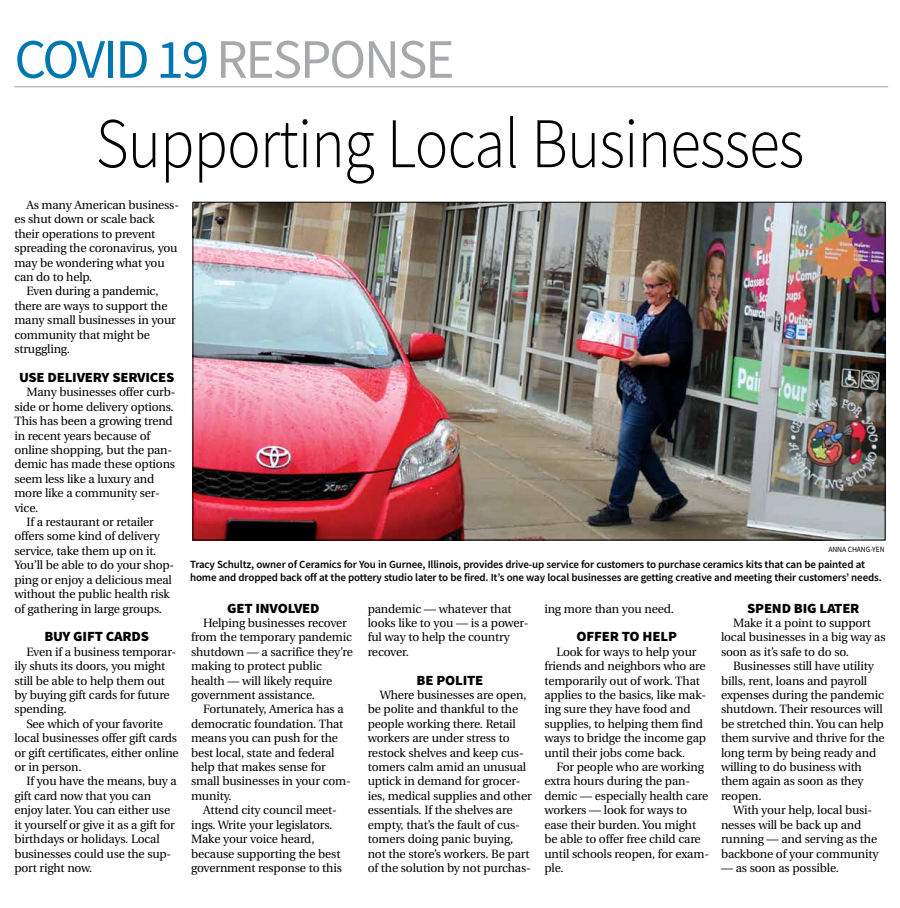
<style>
.page{position:relative;width:900px;height:908px;background:#fff}
.page>*{position:absolute;margin:0;border:0;box-sizing:border-box;transform-origin:0 0}
.t1{font:300 71.1px "Source Sans Pro";letter-spacing:-.015em;color:#000;scale:.89 1}
.t2{font:55.6px "Source Sans Pro";letter-spacing:-.04em;color:#a7a9ac}
.t3{font:900 14px "Source Sans Pro";letter-spacing:-.015em;color:#000;scale:1.05 1}
.t4{font:12px/14.4px "Utopia";letter-spacing:-.015em;color:#000}
.t5{font:600 11px/13.2px "Source Sans Pro";letter-spacing:-.015em;color:#000}
.t6{font:8px "Source Sans Pro";letter-spacing:-.01em;color:#000;scale:.95 1}
.s1{color:#0077b1}
</style>
<div class="page">
<hr style="left:14px;top:86px;width:874px;height:1px;background:#a7a9ac">
<img style="left:194px;top:204px;width:690px;height:334px">
<h2 class="t2" style="left:14px;top:24px;width:442px"><span class="s1">COVID 19</span> RESPONSE</h2>
<h1 class="t1" style="left:96px;top:100px;width:798px">Supporting Local Businesses</h1>
<p class="t4" style="left:26px;top:198px;width:154px">As many American business-</p>
<p class="t4" style="left:14px;top:212px;width:142px">es shut down or scale back</p>
<p class="t4" style="left:14px;top:227px;width:143px">their operations to prevent</p>
<p class="t4" style="left:14px;top:241px;width:165px">spreading the coronavirus, you</p>
<p class="t4" style="left:14px;top:255px;width:152px">may be wondering what you</p>
<p class="t4" style="left:14px;top:270px;width:79px">can do to help.</p>
<p class="t4" style="left:26px;top:284px;width:134px">Even during a pandemic,</p>
<p class="t4" style="left:14px;top:299px;width:155px">there are ways to support the</p>
<p class="t4" style="left:14px;top:313px;width:163px">many small businesses in your</p>
<p class="t4" style="left:14px;top:327px;width:137px">community that might be</p>
<p class="t4" style="left:14px;top:342px;width:57px">struggling.</p>
<p class="t3" style="left:19px;top:367px;width:150px">USE DELIVERY SERVICES</p>
<p class="t4" style="left:26px;top:385px;width:151px">Many businesses offer curb-</p>
<p class="t4" style="left:14px;top:399px;width:161px">side or home delivery options.</p>
<p class="t4" style="left:14px;top:414px;width:160px">This has been a growing trend</p>
<p class="t4" style="left:14px;top:428px;width:137px">in recent years because of</p>
<p class="t4" style="left:14px;top:443px;width:159px">online shopping, but the pan-</p>
<p class="t4" style="left:14px;top:457px;width:162px">demic has made these options</p>
<p class="t4" style="left:14px;top:471px;width:141px">seem less like a luxury and</p>
<p class="t4" style="left:14px;top:486px;width:147px">more like a community ser-</p>
<p class="t4" style="left:14px;top:500px;width:25px">vice.</p>
<p class="t4" style="left:26px;top:515px;width:129px">If a restaurant or retailer</p>
<p class="t4" style="left:14px;top:529px;width:147px">offers some kind of delivery</p>
<p class="t4" style="left:14px;top:543px;width:144px">service, take them up on it.</p>
<p class="t4" style="left:14px;top:558px;width:161px">You’ll be able to do your shop-</p>
<p class="t4" style="left:14px;top:572px;width:159px">ping or enjoy a delicious meal</p>
<p class="t4" style="left:14px;top:587px;width:157px">without the public health risk</p>
<p class="t4" style="left:14px;top:601px;width:149px">of gathering in large groups.</p>
<p class="t3" style="left:44px;top:626px;width:101px">BUY GIFT CARDS</p>
<p class="t4" style="left:14px;top:644px;width:163px;text-indent:12px">Even if a business temporar&shy;ily shuts its doors, you might still be able to help them out by buying gift cards for future spending.</p>
<p class="t4" style="left:14px;top:716px;width:166px;text-indent:12px">See which of your favorite local businesses offer gift cards or gift certificates, either online or in person.</p>
<p class="t4" style="left:14px;top:774px;width:164px;text-indent:12px">If you have the means, buy a gift card now that you can enjoy later. You can either use it yourself or give it as a gift for birthdays or holidays. Local businesses could use the sup&shy;port right now.</p>
<p class="t6" style="left:828px;top:544px;width:61px">ANNA CHANG-YEN</p>
<p class="t5" style="left:190px;top:557px;width:693px">Tracy Schultz, owner of Ceramics for You in Gurnee, Illinois, provides drive-up service for customers to purchase ceramics kits that can be painted at home and dropped back off at the pottery studio later to be fired. It’s one way local businesses are getting creative and meeting their customers’ needs.</p>
<p class="t3" style="left:227px;top:598px;width:90px">GET INVOLVED</p>
<p class="t4" style="left:191px;top:615px;width:163px;text-indent:12px">Helping businesses recover from the temporary pandemic shutdown — a sacrifice they’re making to protect public health — will likely require government assistance.</p>
<p class="t4" style="left:191px;top:702px;width:161px;text-indent:12px">Fortunately, America has a democratic foundation. That means you can push for the best local, state and federal help that makes sense for small businesses in your com&shy;munity.</p>
<p class="t4" style="left:191px;top:803px;width:152px;text-indent:12px">Attend city council meet&shy;ings. Write your legislators.<br>Make your voice heard, because supporting the best government response to this</p>
<p class="t3" style="left:747px;top:598px;width:109px">SPEND BIG LATER</p>
<p class="t4" style="left:721px;top:615px;width:166px;text-indent:12px">Make it a point to support local businesses in a big way as soon as it’s safe to do so.</p>
<p class="t4" style="left:721px;top:659px;width:165px;text-indent:12px">Businesses still have utility bills, rent, loans and payroll expenses during the pandemic shutdown. Their resources will be stretched thin. You can help them survive and thrive for the long term by being ready and willing to do business with them again as soon as they reopen.</p>
<p class="t4" style="left:721px;top:803px;width:159px;text-indent:12px">With your help, local busi&shy;nesses will be back up and running — and serving as the backbone of your community</p>
<p class="t4" style="left:721px;top:860px;width:119px">— as soon as possible.</p>
<p class="t4" style="left:544px;top:601px;width:131px">ing more than you need.</p>
<p class="t3" style="left:576px;top:626px;width:97px">OFFER TO HELP</p>
<p class="t4" style="left:544px;top:644px;width:163px;text-indent:12px">Look for ways to help your friends and neighbors who are temporarily out of work. That applies to the basics, like mak&shy;ing sure they have food and supplies, to helping them find ways to bridge the income gap until their jobs come back.</p>
<p class="t4" style="left:544px;top:759px;width:166px;text-indent:12px">For people who are working extra hours during the pan&shy;demic — especially health care workers — look for ways to ease their burden. You might be able to offer free child care until schools reopen, for exam&shy;ple.</p>
<p class="t4" style="left:368px;top:601px;width:162px">pandemic — whatever that looks like to you — is a power&shy;ful way to help the country recover.</p>
<p class="t3" style="left:417px;top:670px;width:65px">BE POLITE</p>
<p class="t4" style="left:368px;top:687px;width:166px;text-indent:12px">Where businesses are open, be polite and thankful to the people working there. Retail workers are under stress to restock shelves and keep cus&shy;tomers calm amid an unusual uptick in demand for grocer&shy;ies, medical supplies and other essentials. If the shelves are empty, that’s the fault of cus&shy;tomers doing panic buying, not the store’s workers. Be part of the solution by not purchas-</p>
</div>
